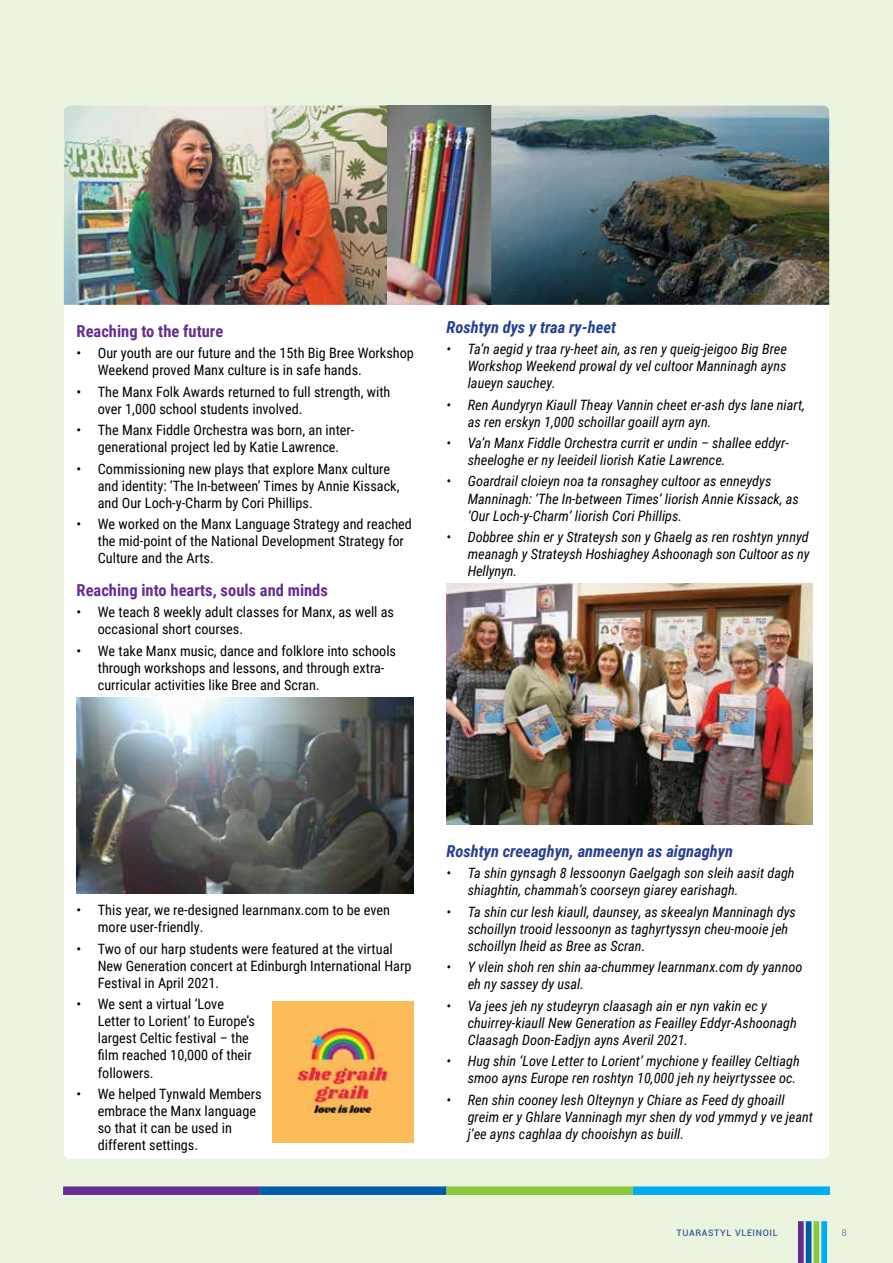
<style>
.page{position:relative;width:893px;height:1263px;background:#ebf4de}
.page>*{position:absolute;margin:0;border:0;box-sizing:border-box;transform-origin:0 0}
.t1{font:italic 700 16.5px "Roboto Condensed";color:#25408f}
.t2{font:700 16.5px "Roboto Condensed";color:#662d91}
.t3{font:italic 14.25px/17.1px "Roboto Condensed";color:#000}
.t4{font:14.25px/17.1px "Roboto Condensed";color:#000}
.t5{font:500 9px "Roboto";letter-spacing:.07em;color:#3a5a9a}
.t6{font:300 9px "Roboto";color:#3a5a9a}
</style>
<div class="page">
<div style="left:64px;top:105px;width:765px;height:1054px;background:#fff;border-radius:6px"></div>
<img style="left:64px;top:105px;width:765px;height:200px">
<div style="left:798px;top:1221px;width:6px;height:42px;background:#662d91"></div>
<div style="left:806px;top:1221px;width:5px;height:42px;background:#005baa"></div>
<div style="left:813px;top:1221px;width:6px;height:42px;background:#8dc63f"></div>
<div style="left:821px;top:1221px;width:6px;height:42px;background:#00aeef"></div>
<img style="left:77px;top:697px;width:337px;height:197px">
<img style="left:446px;top:583px;width:366px;height:241px">
<div style="left:63px;top:1186px;width:197px;height:9px;background:#662d91"></div>
<div style="left:260px;top:1186px;width:186px;height:9px;background:#005baa"></div>
<div style="left:446px;top:1186px;width:187px;height:9px;background:#8dc63f"></div>
<div style="left:633px;top:1186px;width:197px;height:9px;background:#00aeef"></div>
<img style="left:272px;top:1001px;width:142px;height:142px">
<p class="t2" style="left:77px;top:319px;width:148px">Reaching to the future</p>
<p class="t4" style="left:98px;top:344px;width:318px;text-indent:-21px">• Our youth are our future and the 15th Big Bree Workshop<br>Weekend proved Manx culture is in safe hands.</p>
<p class="t4" style="left:98px;top:383px;width:294px;text-indent:-21px">• The Manx Folk Awards returned to full strength, with over 1,000 school students involved.</p>
<p class="t4" style="left:77px;top:421px;width:279px;text-align:center">• The Manx Fiddle Orchestra was born, an inter&shy;generational project led by Katie Lawrence.</p>
<p class="t4" style="left:98px;top:459px;width:303px;text-indent:-21px">• Commissioning new plays that explore Manx culture and identity: ‘The In-between’ Times by Annie Kissack, and Our Loch-y-Charm by Cori Phillips.</p>
<p class="t4" style="left:98px;top:515px;width:316px;text-indent:-21px">• We worked on the Manx Language Strategy and reached the mid-point of the National Development Strategy for<br>Culture and the Arts.</p>
<p class="t2" style="left:77px;top:578px;width:253px">Reaching into hearts, souls and minds</p>
<p class="t4" style="left:98px;top:603px;width:298px;text-indent:-21px">• We teach 8 weekly adult classes for Manx, as well as occasional short courses.</p>
<p class="t4" style="left:98px;top:642px;width:300px;text-indent:-21px">• We take Manx music, dance and folklore into schools through workshops and lessons, and through extra&shy;curricular activities like Bree and Scran.</p>
<p class="t1" style="left:446px;top:315px;width:171px">Roshtyn dys y traa ry-heet</p>
<p class="t3" style="left:468px;top:340px;width:321px;text-align:justify;text-indent:-21px">• Ta’n aegid y traa ry-heet ain, as ren y queig-jeigoo Big Bree Workshop Weekend prowal dy vel cultoor Manninagh ayns laueyn sauchey.</p>
<p class="t3" style="left:468px;top:395px;width:339px;text-indent:-21px">• Ren Aundyryn Kiaull Theay Vannin cheet er-ash dys lane niart, as ren erskyn 1,000 schoillar goaill ayrn ayn.</p>
<p class="t3" style="left:468px;top:434px;width:323px;text-indent:-21px">• Va’n Manx Fiddle Orchestra currit er undin – shallee eddyr&shy;sheeloghe er ny leeideil liorish Katie Lawrence.</p>
<p class="t3" style="left:468px;top:472px;width:333px;text-indent:-21px">• Goardrail cloieyn noa ta ronsaghey cultoor as enneydys<br>Manninagh: ‘The In-between Times’ liorish Annie Kissack, as ‘Our Loch-y-Charm’ liorish Cori Phillips.</p>
<p class="t3" style="left:468px;top:528px;width:343px;text-align:justify;text-indent:-21px">• Dobbree shin er y Strateysh son y Ghaelg as ren roshtyn ynnyd meanagh y Strateysh Hoshiaghey Ashoonagh son Cultoor as ny Hellynyn.</p>
<p class="t4" style="left:98px;top:901px;width:294px;text-indent:-21px">• This year, we re-designed learnmanx.com to be even more user-friendly.</p>
<p class="t4" style="left:98px;top:939px;width:315px;text-indent:-21px">• Two of our harp students were featured at the virtual<br>New Generation concert at Edinburgh International Harp<br>Festival in April 2021.</p>
<p class="t4" style="left:98px;top:995px;width:159px;text-indent:-21px">• We sent a virtual ‘Love<br>Letter to Lorient’ to Europe’s largest Celtic festival – the film reached 10,000 of their followers.</p>
<p class="t4" style="left:98px;top:1085px;width:165px;text-indent:-21px">• We helped Tynwald Members embrace the Manx language so that it can be used in different settings.</p>
<p class="t1" style="left:446px;top:839px;width:288px">Roshtyn creeaghyn, anmeenyn as aignaghyn</p>
<p class="t3" style="left:468px;top:864px;width:328px;text-indent:-21px">• Ta shin gynsagh 8 lessoonyn Gaelgagh son sleih aasit dagh shiaghtin, chammah’s coorseyn giarey earishagh.</p>
<p class="t3" style="left:468px;top:902px;width:330px;text-indent:-21px">• Ta shin cur lesh kiaull, daunsey, as skeealyn Manninagh dys schoillyn trooid lessoonyn as taghyrtyssyn cheu-mooie jeh schoillyn lheid as Bree as Scran.</p>
<p class="t3" style="left:468px;top:958px;width:336px;text-indent:-21px">• Y vlein shoh ren shin aa-chummey learnmanx.com dy yannoo eh ny sassey dy usal.</p>
<p class="t3" style="left:468px;top:996px;width:331px;text-indent:-21px">• Va jees jeh ny studeyryn claasagh ain er nyn vakin ec y chuirrey-kiaull New Generation as Feailley Eddyr-Ashoonagh<br>Claasagh Doon-Eadjyn ayns Averil 2021.</p>
<p class="t3" style="left:446px;top:1052px;width:355px;text-align:right">• Hug shin ‘Love Letter to Lorient’ mychione y feailley Celtiagh smoo ayns Europe ren roshtyn 10,000 jeh ny heiyrtyssee oc.</p>
<p class="t3" style="left:468px;top:1090px;width:347px;text-indent:-21px">• Ren shin cooney lesh Olteynyn y Chiare as Feed dy ghoaill greim er y Ghlare Vanninagh myr shen dy vod ymmyd y ve jeant j’ee ayns caghlaa dy chooishyn as buill.</p>
<p class="t5" style="left:676px;top:1227px;width:103px">TUARASTYL VLEINOIL</p>
<p class="t6" style="left:842px;top:1227px;width:6px">8</p>
</div>
